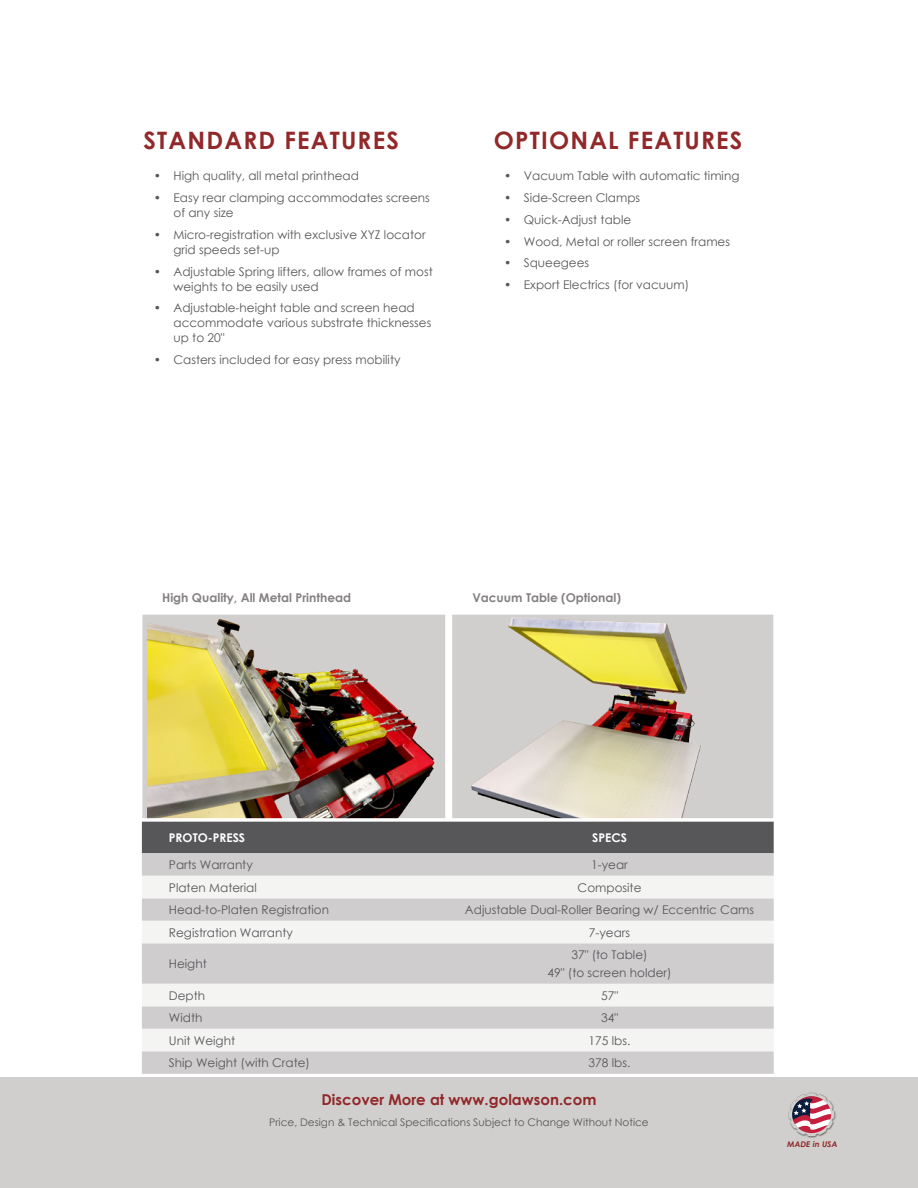
<style>
.page{position:relative;width:918px;height:1188px;background:#fff}
.page>*{position:absolute;margin:0;border:0;box-sizing:border-box;transform-origin:0 0}
.subhead{font:700 24px "Century Gothic";letter-spacing:.05em;color:#91282a}
.t1{font:700 15px "Century Gothic";color:#91282a}
.t2{font:700 12.15px "Century Gothic";color:#858083}
.spec_detail{font:12px/15px "Century Gothic";color:#575659}
.spec_detail-2{font:700 12px "Century Gothic";color:#fff}
.t3{font:10.5px "Century Gothic";color:#575659}
.t4{font:italic 700 7.8px "Century Gothic";letter-spacing:-.01em;color:#91282a;scale:1.05 1}
</style>
<div class="page">
<div style="left:0;top:1077px;width:918px;height:111px;background:#d1cfcd"></div>
<img style="left:788px;top:1092px;width:48px;height:46px">
<svg style="left:789px;top:1093px;width:45px;height:43px"></svg>
<img style="left:147px;top:615px;width:298px;height:203px">
<div style="left:139px;top:611px;width:310px;height:211px;border:3px solid #fff"></div>
<img style="left:453px;top:615px;width:319px;height:203px">
<div style="left:449px;top:611px;width:328px;height:211px;border:3px solid #fff"></div>
<div style="left:142px;top:822px;width:632px;height:31px;background:#575659"></div>
<div style="left:142px;top:853px;width:632px;height:221px;background:#cfcdce"></div>
<svg style="left:142px;top:876px;width:632px;height:175px;fill:#f4f4f3"></svg>
<p class="subhead" style="left:143px;top:122px;width:257px">STANDARD FEATURES</p>
<p class="subhead" style="left:494px;top:122px;width:250px">OPTIONAL FEATURES</p>
<p class="spec_detail" style="left:154px;top:168px;width:206px">• High quality, all metal printhead</p>
<p class="spec_detail" style="left:173px;top:190px;width:258px;text-indent:-20px">• Easy rear clamping accommodates screens of any size</p>
<p class="spec_detail" style="left:173px;top:227px;width:254px;text-indent:-20px">• Micro-registration with exclusive XYZ locator grid speeds set-up</p>
<p class="spec_detail" style="left:173px;top:264px;width:261px;text-indent:-20px">• Adjustable Spring lifters, allow frames of most weights to be easily used</p>
<p class="spec_detail" style="left:173px;top:300px;width:259px;text-indent:-20px">• Adjustable-height table and screen head accommodate various substrate thicknesses up to 20"</p>
<p class="spec_detail" style="left:154px;top:352px;width:248px">• Casters included for easy press mobility</p>
<p class="spec_detail" style="left:504px;top:168px;width:237px">• Vacuum Table with automatic timing</p>
<p class="spec_detail" style="left:504px;top:190px;width:137px">• Side-Screen Clamps</p>
<p class="spec_detail" style="left:504px;top:212px;width:128px">• Quick-Adjust table</p>
<p class="spec_detail" style="left:504px;top:234px;width:227px">• Wood, Metal or roller screen frames</p>
<p class="spec_detail" style="left:504px;top:255px;width:86px">• Squeegees</p>
<p class="spec_detail" style="left:504px;top:277px;width:186px">• Export Electrics (for vacuum)</p>
<p class="t2" style="left:162px;top:589px;width:190px">High Quality, All Metal Printhead</p>
<p class="t2" style="left:472px;top:589px;width:150px">Vacuum Table (Optional)</p>
<p class="spec_detail-2" style="left:169px;top:829px;width:78px">PROTO-PRESS</p>
<p class="spec_detail-2" style="left:592px;top:829px;width:36px">SPECS</p>
<p class="spec_detail" style="left:169px;top:857px;width:85px">Parts Warranty</p>
<p class="spec_detail" style="left:591px;top:857px;width:38px">1-year</p>
<p class="spec_detail" style="left:169px;top:880px;width:89px">Platen Material</p>
<p class="spec_detail" style="left:578px;top:880px;width:65px">Composite</p>
<p class="spec_detail" style="left:169px;top:902px;width:162px">Head-to-Platen Registration</p>
<p class="spec_detail" style="left:465px;top:902px;width:291px">Adjustable Dual-Roller Bearing w/ Eccentric Cams</p>
<p class="spec_detail" style="left:169px;top:925px;width:126px">Registration Warranty</p>
<p class="spec_detail" style="left:589px;top:925px;width:43px">7-years</p>
<p class="spec_detail" style="left:169px;top:956px;width:39px">Height</p>
<p class="spec_detail" style="left:571px;top:947px;width:78px">37" (to Table)</p>
<p class="spec_detail" style="left:548px;top:965px;width:125px">49" (to screen holder)</p>
<p class="spec_detail" style="left:169px;top:988px;width:38px">Depth</p>
<p class="spec_detail" style="left:601px;top:988px;width:19px">57"</p>
<p class="spec_detail" style="left:169px;top:1010px;width:35px">Width</p>
<p class="spec_detail" style="left:601px;top:1010px;width:19px">34"</p>
<p class="spec_detail" style="left:169px;top:1033px;width:68px">Unit Weight</p>
<p class="spec_detail" style="left:589px;top:1033px;width:43px">175 lbs.</p>
<p class="spec_detail" style="left:169px;top:1055px;width:143px">Ship Weight (with Crate)</p>
<p class="spec_detail" style="left:589px;top:1055px;width:43px">378 lbs.</p>
<p class="t1" style="left:321px;top:1088px;width:277px">Discover More at www.golawson.com</p>
<p class="t3" style="left:269px;top:1115px;width:381px">Price, Design &amp; Technical Specifications Subject to Change Without Notice</p>
<p class="t4" style="left:787px;top:1138px;width:50px">MADE in USA</p>
</div>
